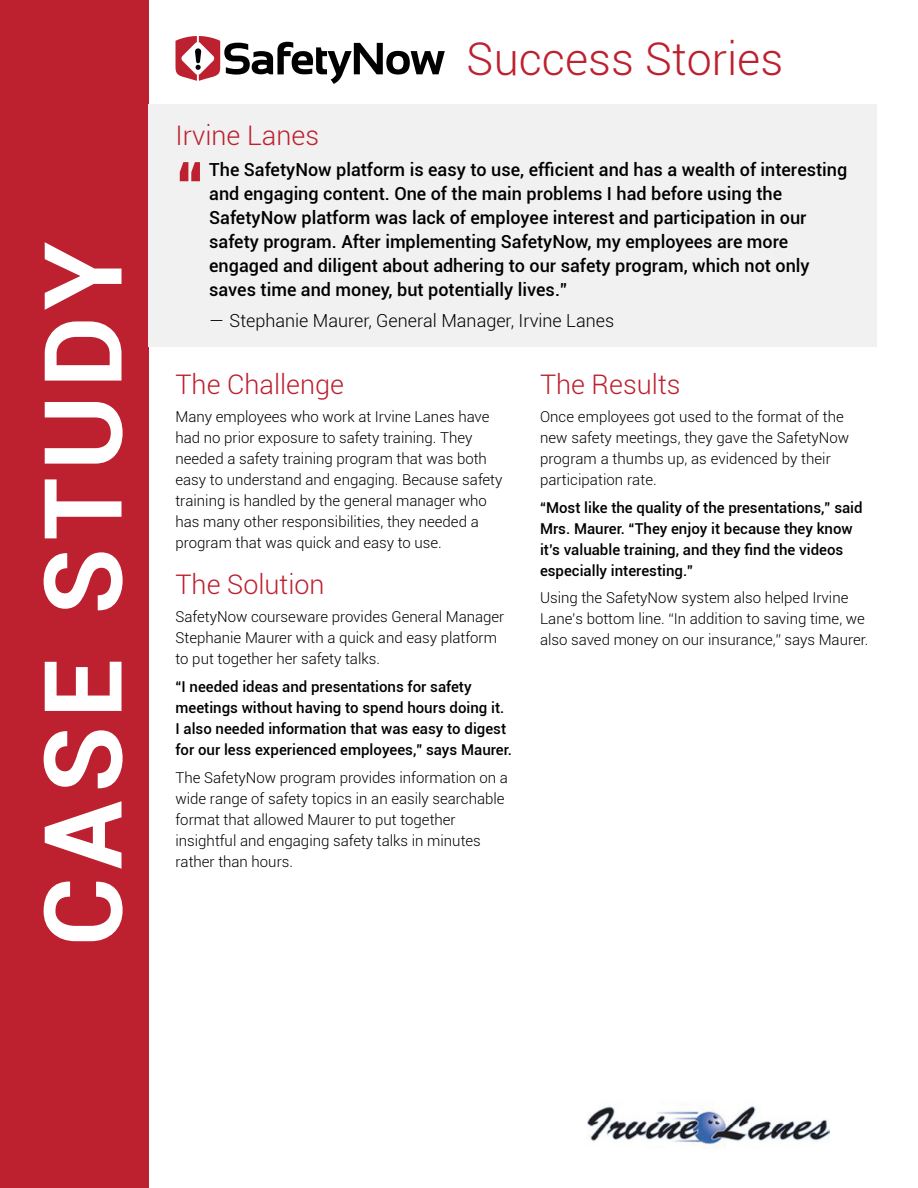
<style>
.page{position:relative;width:918px;height:1188px;background:#fff}
.page>*{position:absolute;margin:0;border:0;box-sizing:border-box;transform-origin:0 0}
.t1{font:700 108px "Roboto";letter-spacing:.075em;color:#fff}
.t2{font:700 72px "Roboto";color:#bd202f}
.t3{font:300 45px "Roboto";color:#bd202f}
.t4{font:300 27px "Roboto";color:#bd202f}
.t5{font:500 18px/24px "Roboto";color:#000}
.t6{font:300 18px "Roboto";color:#000}
.t7{font:300 15px/21px "Roboto";color:#000}
.t8{font:500 15px/21px "Roboto";color:#000}
</style>
<div class="page">
<div style="left:0;top:0;width:148px;height:1188px;background:#bd202f"></div>
<svg style="left:176px;top:36px;width:269px;height:48px"></svg>
<div style="left:148px;top:105px;width:730px;height:242px;background:#f1f1f2"></div>
<img style="left:588px;top:1104px;width:242px;height:45px">
<h1 class="t1" style="left:7px;top:946px;width:706px;rotate:-90deg">CASE STUDY</h1>
<h3 class="t3" style="left:466px;top:28px;width:318px">Success Stories</h3>
<h3 class="t4" style="left:176px;top:117px;width:145px">Irvine Lanes</h3>
<h2 class="t2" style="left:176px;top:137px;width:32px">“</h2>
<p class="t5" style="left:209px;top:157px;width:640px">The SafetyNow platform is easy to use, efficient and has a wealth of interesting and engaging content. One of the main problems I had before using the SafetyNow platform was lack of employee interest and participation in our safety program. After implementing SafetyNow, my employees are more engaged and diligent about adhering to our safety program, which not only saves time and money, but potentially lives.”</p>
<p class="t6" style="left:209px;top:308px;width:407px">— Stephanie Maurer, General Manager, Irvine Lanes</p>
<h3 class="t4" style="left:176px;top:366px;width:170px">The Challenge</h3>
<p class="t7" style="left:176px;top:406px;width:328px">Many employees who work at Irvine Lanes have had no prior exposure to safety training. They needed a safety training program that was both easy to understand and engaging. Because safety training is handled by the general manager who has many other responsibilities, they needed a program that was quick and easy to use.</p>
<h3 class="t4" style="left:176px;top:566px;width:151px">The Solution</h3>
<p class="t7" style="left:176px;top:606px;width:330px">SafetyNow courseware provides General Manager<br>Stephanie Maurer with a quick and easy platform to put together her safety talks.</p>
<p class="t8" style="left:176px;top:675px;width:338px">“I needed ideas and presentations for safety meetings without having to spend hours doing it.<br>I also needed information that was easy to digest for our less experienced employees,” says Maurer.</p>
<p class="t7" style="left:176px;top:766px;width:334px">The SafetyNow program provides information on a wide range of safety topics in an easily searchable format that allowed Maurer to put together insightful and engaging safety talks in minutes rather than hours.</p>
<h3 class="t4" style="left:540px;top:366px;width:142px">The Results</h3>
<p class="t7" style="left:540px;top:406px;width:311px">Once employees got used to the format of the new safety meetings, they gave the SafetyNow program a thumbs up, as evidenced by their participation rate.</p>
<p class="t8" style="left:540px;top:496px;width:324px">“Most like the quality of the presentations,” said Mrs. Maurer. “They enjoy it because they know it’s valuable training, and they find the videos especially interesting.”</p>
<p class="t7" style="left:540px;top:587px;width:330px">Using the SafetyNow system also helped Irvine<br>Lane’s bottom line. “In addition to saving time, we also saved money on our insurance,” says Maurer.</p>
</div>
